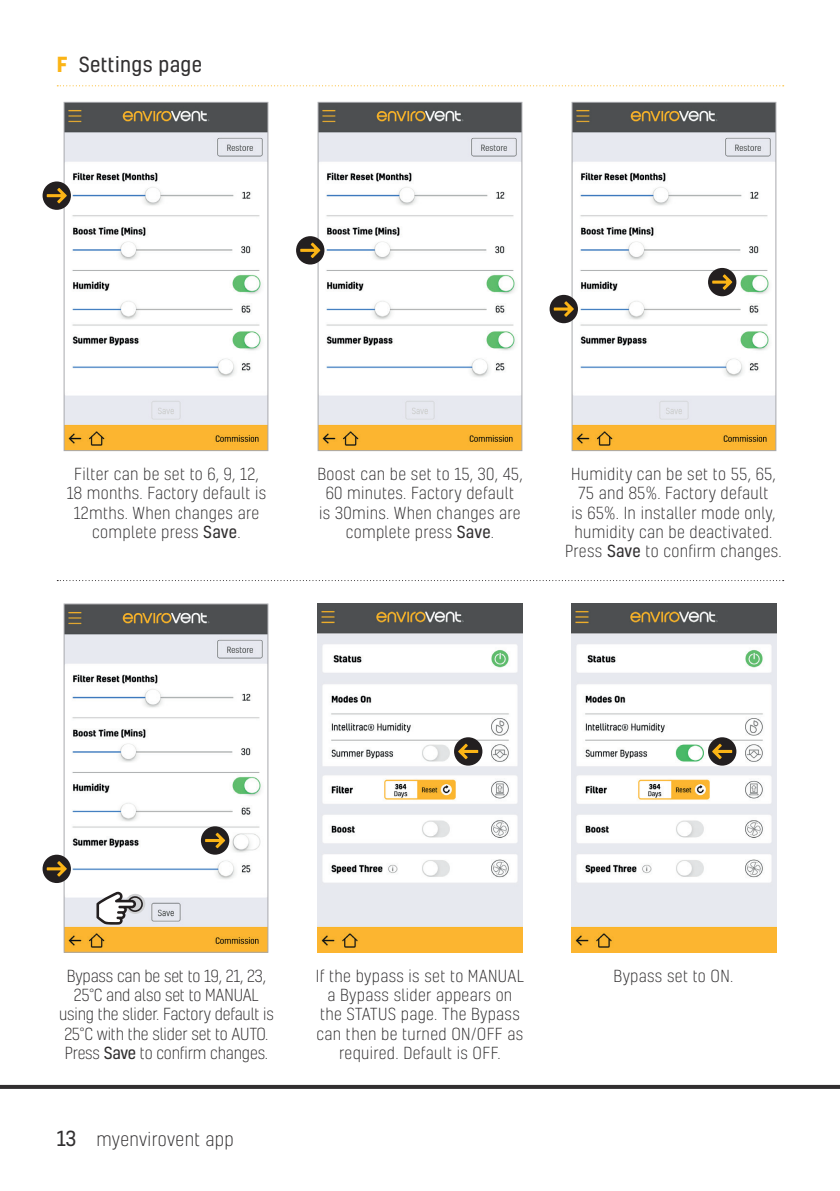
<style>
.page{position:relative;width:840px;height:1191px;background:#fff}
.page>*{position:absolute;margin:0;border:0;box-sizing:border-box;transform-origin:0 0}
.t1{font:20px "Kelson";letter-spacing:.02em;color:#312f30}
.t2{font:300 18px "Kelson";letter-spacing:.02em;color:#312f30}
.t3{font:300 16px/19.2px "Kelson";letter-spacing:.02em;color:#312f30;text-align:center}
.t4{font:300 16px/19.2px "Kelson";letter-spacing:-.01em;color:#312f30;text-align:center}
.s1{font-weight:700;color:#fbb416}
.s2{font-weight:400}
.s3{font-weight:400;font-size:20px}
</style>
<div class="page">
<svg style="left:0;top:1085px;width:839px;height:4px;background:#353334"></svg>
<svg style="left:57px;top:85px;width:726px;height:1px"></svg>
<img style="left:66px;top:104px;width:200px;height:345px">
<div style="left:64px;top:102px;width:204px;height:349px;border:1px solid #a8a9ad"></div>
<img style="left:573px;top:104px;width:200px;height:345px">
<div style="left:571px;top:102px;width:204px;height:349px;border:1px solid #a8a9ad"></div>
<img style="left:319px;top:104px;width:201px;height:345px">
<div style="left:317px;top:102px;width:205px;height:349px;border:1px solid #a8a9ad"></div>
<svg style="left:57px;top:580px;width:726px;height:1px"></svg>
<div style="left:549px;top:295px;width:28px;height:28px;background:#231f20;border-radius:50%"></div>
<svg style="left:553px;top:301px;width:20px;height:16px"></svg>
<div style="left:707px;top:268px;width:29px;height:28px;background:#231f20;border-radius:50%"></div>
<svg style="left:712px;top:274px;width:19px;height:16px"></svg>
<div style="left:43px;top:181px;width:28px;height:29px;background:#231f20;border-radius:50%"></div>
<svg style="left:47px;top:188px;width:20px;height:15px"></svg>
<img style="left:66px;top:606px;width:200px;height:344px">
<div style="left:64px;top:604px;width:204px;height:348px;border:1px solid #a8a9ad"></div>
<img style="left:317px;top:604px;width:205px;height:348px">
<img style="left:571px;top:604px;width:204px;height:348px">
<div style="left:201px;top:826px;width:28px;height:28px;background:#231f20;border-radius:50%"></div>
<svg style="left:205px;top:832px;width:20px;height:16px"></svg>
<div style="left:454px;top:737px;width:28px;height:28px;background:#231f20;border-radius:50%"></div>
<svg style="left:458px;top:743px;width:20px;height:16px"></svg>
<div style="left:707px;top:737px;width:29px;height:28px;background:#231f20;border-radius:50%"></div>
<svg style="left:712px;top:743px;width:19px;height:16px"></svg>
<div style="left:125px;top:894px;width:20px;height:20px;background:#d1d2d4;border-radius:50%"></div>
<svg style="left:96px;top:891px;width:47px;height:34px"></svg>
<div style="left:43px;top:854px;width:28px;height:29px;background:#231f20;border-radius:50%"></div>
<svg style="left:47px;top:861px;width:20px;height:15px"></svg>
<div style="left:296px;top:236px;width:28px;height:28px;background:#231f20;border-radius:50%"></div>
<svg style="left:300px;top:243px;width:20px;height:15px"></svg>
<p class="t1" style="left:57px;top:51px;width:147px"><span class="s1">F</span> Settings page</p>
<p class="t3" style="left:67px;top:464px;width:201px">Filter can be set to 6, 9, 12,<br>18 months. Factory default is<br>12mths. When changes are complete press <span class="s2">Save</span>.</p>
<p class="t3" style="left:317px;top:464px;width:207px">Boost can be set to 15, 30, 45,<br>60 minutes. Factory default<br>is 30mins. When changes are complete press <span class="s2">Save</span>.</p>
<p class="t3" style="left:565px;top:464px;width:218px">Humidity can be set to 55, 65,<br>75 and 85%. Factory default<br>is 65%. In installer mode only, humidity can be deactivated.<br>Press <span class="s2">Save</span> to confirm changes.</p>
<p class="t4" style="left:59px;top:966px;width:216px">Bypass can be set to 19, 21, 23,<br>25°C and also set to MANUAL using the slider. Factory default is<br>25°C with the slider set to AUTO.<br>Press <span class="s2">Save</span> to confirm changes.</p>
<p class="t3" style="left:315px;top:966px;width:210px">If the bypass is set to MANUAL a Bypass slider appears on the STATUS page. The Bypass can then be turned ON/OFF as required. Default is OFF.</p>
<p class="t3" style="left:613px;top:966px;width:121px">Bypass set to ON.</p>
<p class="t2" style="left:57px;top:1127px;width:178px"><span class="s3">13</span> myenvirovent app</p>
</div>
